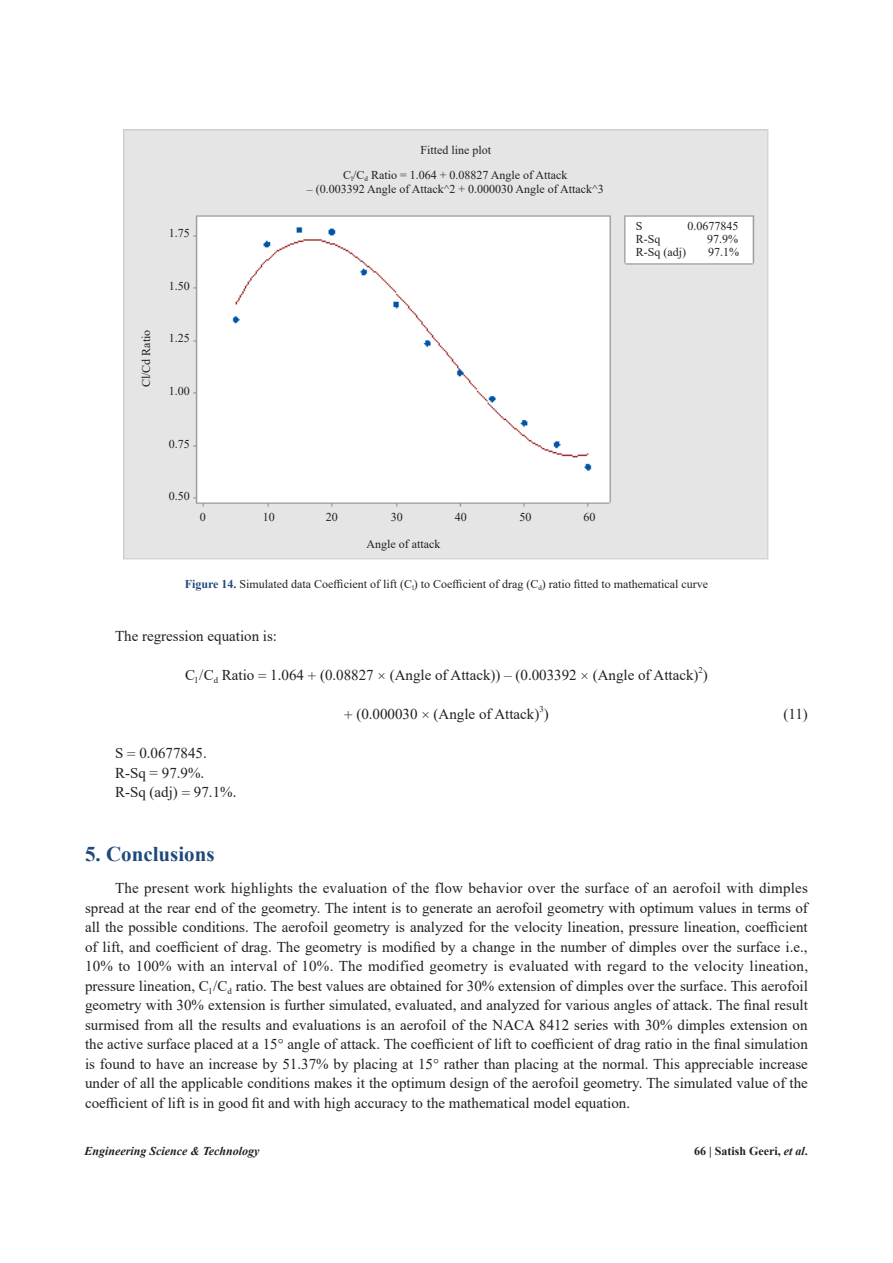
<style>
.page{position:relative;width:893px;height:1263px;background:#fff}
.page>*{position:absolute;margin:0;border:0;box-sizing:border-box;transform-origin:0 0}
.二级标题{font:700 21px "Times New Roman";color:#1f497d}
.正文{font:15px/19.5px "Times New Roman";color:#231f20;text-align:justify}
.图表标注{font:12px "Times New Roman";color:#231f20}
.t1{font:italic 700 12px "Times New Roman";color:#231f20}
.t2{font:700 12px "Times New Roman";color:#231f20}
.正文-2{font:8.7px "Times New Roman";color:#231f20}
.s1{font-weight:700;color:#1f497d}
.s2{font-style:italic}
</style>
<div class="page">
<img style="left:124px;top:130px;width:645px;height:430px">
<p class="图表标注" style="left:420px;top:141px;width:72px">Fitted line plot</p>
<p class="图表标注" style="left:138px;top:387px;width:59px;rotate:-90deg">Cl/Cd Ratio</p>
<p class="图表标注" style="left:169px;top:225px;width:22px">1.75</p>
<p class="图表标注" style="left:169px;top:277px;width:22px">1.50</p>
<p class="图表标注" style="left:169px;top:330px;width:22px">1.25</p>
<p class="图表标注" style="left:169px;top:382px;width:22px">1.00</p>
<p class="图表标注" style="left:169px;top:435px;width:22px">0.75</p>
<p class="图表标注" style="left:343px;top:167px;width:226px">C<sub>l</sub>/C<sub>d</sub> Ratio = 1.064 + 0.08827 Angle of Attack</p>
<p class="图表标注" style="left:307px;top:180px;width:298px">– (0.003392 Angle of Attack^2 + 0.000030 Angle of Attack^3</p>
<p class="图表标注" style="left:169px;top:487px;width:22px">0.50</p>
<p class="图表标注" style="left:200px;top:509px;width:7px">0</p>
<p class="图表标注" style="left:263px;top:509px;width:13px">10</p>
<p class="图表标注" style="left:326px;top:509px;width:13px">20</p>
<p class="图表标注" style="left:391px;top:509px;width:13px">30</p>
<p class="图表标注" style="left:455px;top:509px;width:13px">40</p>
<p class="图表标注" style="left:519px;top:509px;width:13px">50</p>
<p class="图表标注" style="left:584px;top:509px;width:13px">60</p>
<p class="图表标注" style="left:366px;top:535px;width:75px">Angle of attack</p>
<p class="图表标注" style="left:636px;top:218px;width:8px">S</p>
<p class="图表标注" style="left:687px;top:218px;width:52px">0.0677845</p>
<p class="图表标注" style="left:636px;top:231px;width:26px">R-Sq</p>
<p class="图表标注" style="left:707px;top:231px;width:32px">97.9%</p>
<p class="图表标注" style="left:636px;top:243px;width:52px">R-Sq (adj)</p>
<p class="图表标注" style="left:708px;top:243px;width:32px">97.1%</p>
<p class="图表标注" style="left:185px;top:575px;width:525px"><span class="s1">Figure 14.</span> Simulated data Coefficient of lift (C<sub>l</sub>) to Coefficient of drag (C<sub>d</sub>) ratio fitted to mathematical curve</p>
<p class="正文" style="left:115px;top:626px;width:164px">The regression equation is:</p>
<p class="正文" style="left:185px;top:665px;width:524px">C<sub>l</sub> /C<sub>d</sub> Ratio = 1.064 + (0.08827 × (Angle of Attack)) – (0.003392 × (Angle of Attack) )</p>
<p class="正文-2" style="left:698px;top:664px;width:6px">2</p>
<p class="正文" style="left:115px;top:743px;width:93px">S = 0.0677845.</p>
<p class="正文" style="left:115px;top:762px;width:91px">R-Sq = 97.9%.</p>
<p class="正文" style="left:115px;top:782px;width:123px">R-Sq (adj) = 97.1%.</p>
<p class="正文-2" style="left:539px;top:703px;width:6px">3</p>
<p class="正文" style="left:344px;top:704px;width:206px">+ (0.000030 × (Angle of Attack) )</p>
<p class="正文" style="left:783px;top:703px;width:26px">(11)</p>
<p class="二级标题" style="left:85px;top:838px;width:131px">5. Conclusions</p>
<p class="正文" style="left:85px;top:878px;width:725px;text-indent:30px">The present work highlights the evaluation of the flow behavior over the surface of an aerofoil with dimples spread at the rear end of the geometry. The intent is to generate an aerofoil geometry with optimum values in terms of all the possible conditions. The aerofoil geometry is analyzed for the velocity lineation, pressure lineation, coefficient of lift, and coefficient of drag. The geometry is modified by a change in the number of dimples over the surface i.e., 10% to 100% with an interval of 10%. The modified geometry is evaluated with regard to the velocity lineation, pressure lineation, C<sub>l</sub> /C<sub>d</sub> ratio. The best values are obtained for 30% extension of dimples over the surface. This aerofoil geometry with 30% extension is further simulated, evaluated, and analyzed for various angles of attack. The final result surmised from all the results and evaluations is an aerofoil of the NACA 8412 series with 30% dimples extension on the active surface placed at a 15° angle of attack. The coefficient of lift to coefficient of drag ratio in the final simulation is found to have an increase by 51.37% by placing at 15° rather than placing at the normal. This appreciable increase under of all the applicable conditions makes it the optimum design of the aerofoil geometry. The simulated value of the coefficient of lift is in good fit and with high accuracy to the mathematical model equation.</p>
<p class="t1" style="left:84px;top:1143px;width:177px">Engineering Science &amp; Technology</p>
<p class="t2" style="left:694px;top:1143px;width:115px">66 | Satish Geeri, <span class="s2">et al</span>.</p>
</div>
